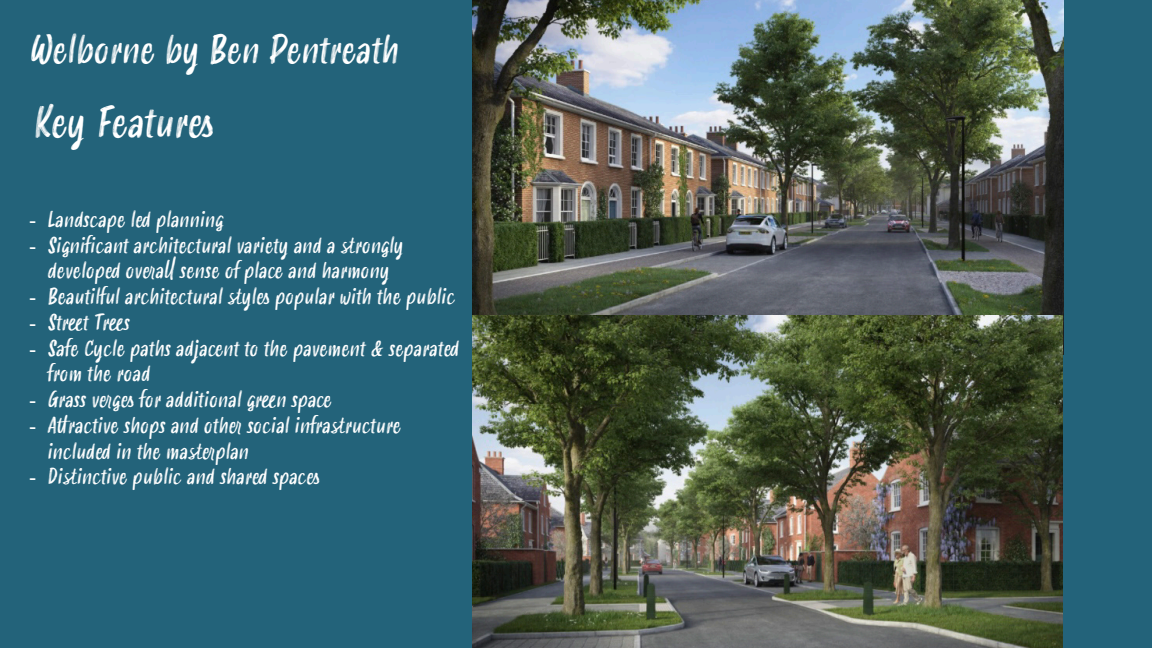
<style>
.page{position:relative;width:1152px;height:648px;background:#23637a}
.page>*{position:absolute;margin:0;border:0;box-sizing:border-box;transform-origin:0 0}
.t1{font:italic 41.2px "Smoothy";color:#fff}
.t2{font:italic 38px "Smoothy";color:#fff}
.t3{font:italic 21.6px/25.6px "Smoothy";color:#fff}
.s1{font-family:"Times New Roman";font-style:normal}
</style>
<div class="page">
<img style="left:473px;top:0;width:590px;height:355px">
<img style="left:473px;top:315px;width:589px;height:333px">
<h2 class="t2" style="left:29px;top:22px;width:371px">Welborne by Ben Pentreath</h2>
<h1 class="t1" style="left:33px;top:92px;width:182px">Key Features</h1>
<p class="t3" style="left:29px;top:207px;width:195px"><span class="s1">-</span> Landscape led planning</p>
<p class="t3" style="left:29px;top:233px;width:375px;text-align:center"><span class="s1">-</span> Significant architectural variety and a strongly developed overall sense of place and harmony</p>
<p class="t3" style="left:29px;top:284px;width:427px"><span class="s1">-</span> Beautilful architectural styles popular with the public</p>
<p class="t3" style="left:29px;top:310px;width:102px"><span class="s1">-</span> Street Trees</p>
<p class="t3" style="left:47px;top:336px;width:413px;text-indent:-18px"><span class="s1">-</span> Safe Cycle paths adjacent to the pavement &amp; separated from the road</p>
<p class="t3" style="left:29px;top:387px;width:304px"><span class="s1">-</span> Grass verges for additional green space</p>
<p class="t3" style="left:47px;top:413px;width:355px;text-indent:-18px"><span class="s1">-</span> Attractive shops and other social infrastructure included in the masterplan</p>
<p class="t3" style="left:29px;top:465px;width:292px"><span class="s1">-</span> Distinctive public and shared spaces</p>
</div>
